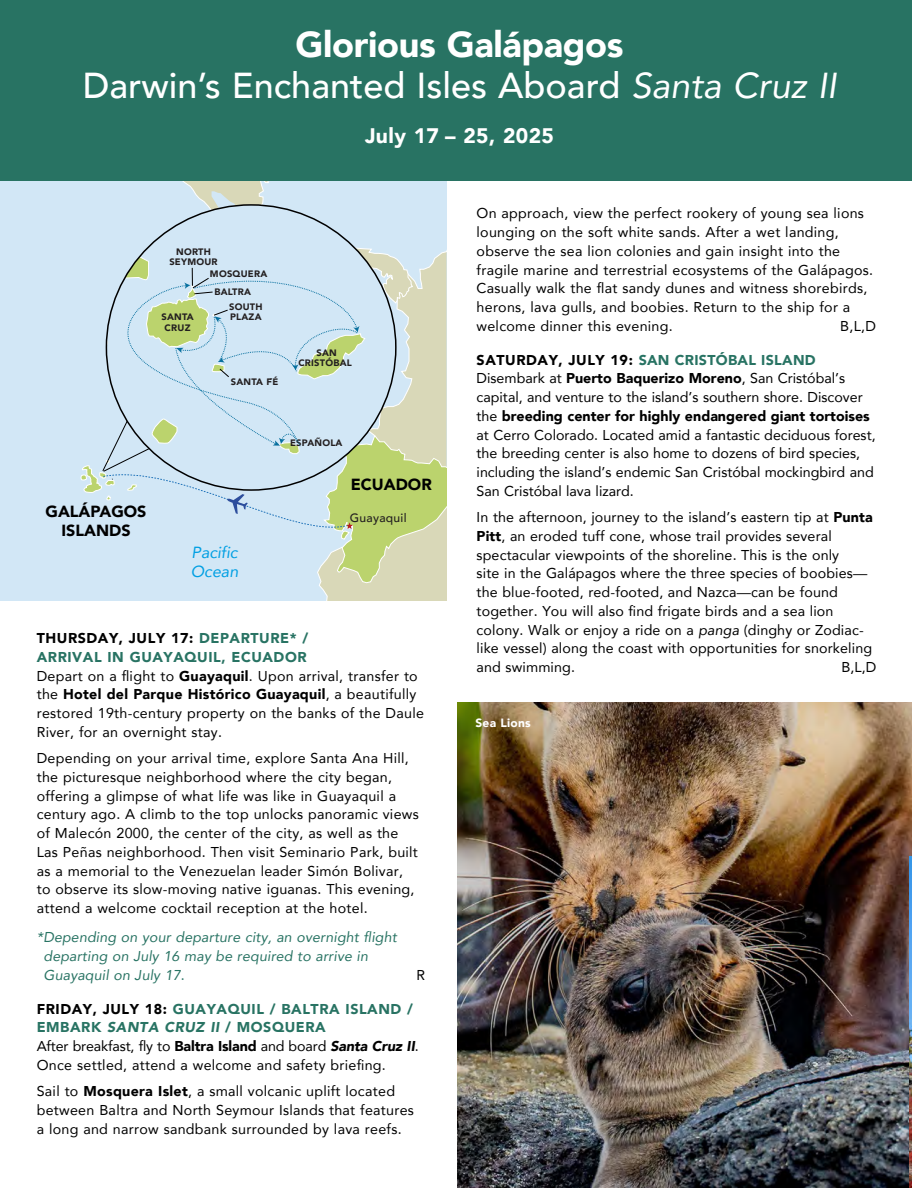
<style>
.page{position:relative;width:912px;height:1188px;background:#fff}
.page>*{position:absolute;margin:0;border:0;box-sizing:border-box;transform-origin:0 0}
.t1{font:500 36px/40.5px "Avenir";color:#fff;text-align:center}
.t2{font:900 21px "Avenir";letter-spacing:.02em;color:#fff}
.t3{font:900 16.05px/19.4px "Avenir";color:#000;text-align:center}
.t4{font:italic 16.05px/19.4px "Avenir";color:#009fe3}
.t5{font:14.25px/18.8px "Avenir";letter-spacing:.02em;color:#000}
.t6{font:14.25px/18.8px "Avenir";color:#000}
.t7{font:italic 14.25px/18.8px "Avenir";letter-spacing:.01em;color:#287363}
.t8{font:500 12px "Avenir";letter-spacing:.025em;color:#231f20}
.t9{font:900 12px "Avenir";letter-spacing:.02em;color:#fff}
.t10{font:900 9.3px/10.1px "Avenir";letter-spacing:.025em;color:#231f20;text-align:center}
.s1{font-weight:900}
.s2{font-weight:400;font-style:italic}
.s3{font-weight:900;color:#287363}
.s4{font-style:normal}
.s5{font-weight:900;font-style:italic;color:#287363}
.s6{font-weight:900;font-style:italic}
.s7{font-style:italic}
</style>
<div class="page">
<div style="left:0;top:149px;width:446px;height:452px;background:#d2e7f6"></div>
<div style="left:0;top:0;width:911px;height:180px;background:#287363"></div>
<img style="left:457px;top:702px;width:454px;height:486px">
<svg style="left:80px;top:180px;width:366px;height:421px"></svg>
<img style="left:909px;top:856px;width:2px;height:332px">
<h1 class="t1" style="left:83px;top:22px;width:755px"><span class="s1">Glorious Galápagos<br></span>Darwin’s Enchanted Isles Aboard <span class="s2">Santa Cruz II</span></h1>
<h2 class="t2" style="left:365px;top:118px;width:190px">July 17 – 25, 2025</h2>
<p class="t10" style="left:169px;top:246px;width:50px">NORTH<br>SEYMOUR</p>
<p class="t10" style="left:210px;top:268px;width:59px">MOSQUERA</p>
<p class="t10" style="left:161px;top:312px;width:34px">SANTA<br>CRUZ</p>
<p class="t10" style="left:214px;top:287px;width:38px">BALTRA</p>
<p class="t10" style="left:229px;top:302px;width:35px;text-align:left">SOUTH<br>PLAZA</p>
<p class="t10" style="left:231px;top:377px;width:49px">SANTA F́É</p>
<p class="t10" style="left:298px;top:348px;width:55px">SAN<br>CRISTÓBAL</p>
<p class="t3" style="left:45px;top:501px;width:102px">GALÁPAGOS<br>ISLANDS</p>
<p class="t4" style="left:191px;top:543px;width:49px">Pacific<br>Ocean</p>
<p class="t10" style="left:290px;top:438px;width:54px">ESPAÑOLA</p>
<p class="t3" style="left:350px;top:474px;width:82px">ECUADOR</p>
<p class="t8" style="left:350px;top:508px;width:58px">Guayaquil</p>
<p class="t5" style="left:37px;top:628px;width:388px"><span class="s1">THURSDAY, JULY 17:</span> <span class="s3">DEPARTURE* /<br>ARRIVAL IN GUAYAQUIL, ECUADOR<br></span>Depart on a flight to <span class="s1">Guayaquil</span>. Upon arrival, transfer to the <span class="s1">Hotel del Parque Histórico Guayaquil</span>, a beautifully restored 19th-century property on the banks of the Daule River, for an overnight stay.</p>
<p class="t5" style="left:37px;top:748px;width:383px">Depending on your arrival time, explore Santa Ana Hill, the picturesque neighborhood where the city began, offering a glimpse of what life was like in Guayaquil a century ago. A climb to the top unlocks panoramic views of Malecón 2000, the center of the city, as well as the Las Peñas neighborhood. Then visit Seminario Park, built as a memorial to the Venezuelan leader Simón Bolivar, to observe its slow-moving native iguanas. This evening, attend a welcome cocktail reception at the hotel.</p>
<p class="t7" style="left:43px;top:928px;width:355px;text-indent:-7px">*Depending on your departure city, an overnight flight departing on July 16 may be required to arrive in<br>Guayaquil on July 17<span class="s4">.</span></p>
<p class="t5" style="left:416px;top:965px;width:10px">R</p>
<p class="t5" style="left:37px;top:999px;width:383px"><span class="s1">FRIDAY, JULY 18:</span> <span class="s3">GUAYAQUIL / BALTRA ISLAND / EMBARK</span> <span class="s5">SANTA CRUZ II</span> <span class="s3">/ MOSQUERA<br></span>After breakfast, fly to <span class="s1">Baltra Island</span> and board <span class="s6">Santa Cruz II</span>.<br>Once settled, attend a welcome and safety briefing.</p>
<p class="t5" style="left:37px;top:1081px;width:379px">Sail to <span class="s1">Mosquera Islet</span>, a small volcanic uplift located between Baltra and North Seymour Islands that features a long and narrow sandbank surrounded by lava reefs.</p>
<p class="t5" style="left:476px;top:204px;width:398px">On approach, view the perfect rookery of young sea lions lounging on the soft white sands. After a wet landing, observe the sea lion colonies and gain insight into the fragile marine and terrestrial ecosystems of the Galápagos.<br>Casually walk the flat sandy dunes and witness shorebirds, herons, lava gulls, and boobies. Return to the ship for a welcome dinner this evening.</p>
<p class="t5" style="left:840px;top:316px;width:37px">B,L,D</p>
<p class="t6" style="left:476px;top:350px;width:400px"><span class="s1">SATURDAY, JULY 19:</span> <span class="s3">SAN CRISTÓBAL ISLAND </span>Disembark at <span class="s1">Puerto Baquerizo Moreno</span>, San Cristóbal’s capital, and venture to the island’s southern shore. Discover the <span class="s1">breeding center for highly endangered giant tortoises </span>at Cerro Colorado. Located amid a fantastic deciduous forest, the breeding center is also home to dozens of bird species, including the island’s endemic San Cristóbal mockingbird and San Cristóbal lava lizard.</p>
<p class="t5" style="left:476px;top:507px;width:397px">In the afternoon, journey to the island’s eastern tip at <span class="s1">Punta Pitt</span>, an eroded tuff cone, whose trail provides several spectacular viewpoints of the shoreline. This is the only<br>site in the Galápagos where the three species of boobies— the blue-footed, red-footed, and Nazca—can be found together. You will also find frigate birds and a sea lion colony. Walk or enjoy a ride on a <span class="s7">panga</span> (dinghy or Zodiac&shy;like vessel) along the coast with opportunities for snorkeling and swimming.</p>
<p class="t5" style="left:841px;top:657px;width:36px">B,L,D</p>
<p class="t9" style="left:475px;top:712px;width:57px">Sea Lions</p>
</div>
